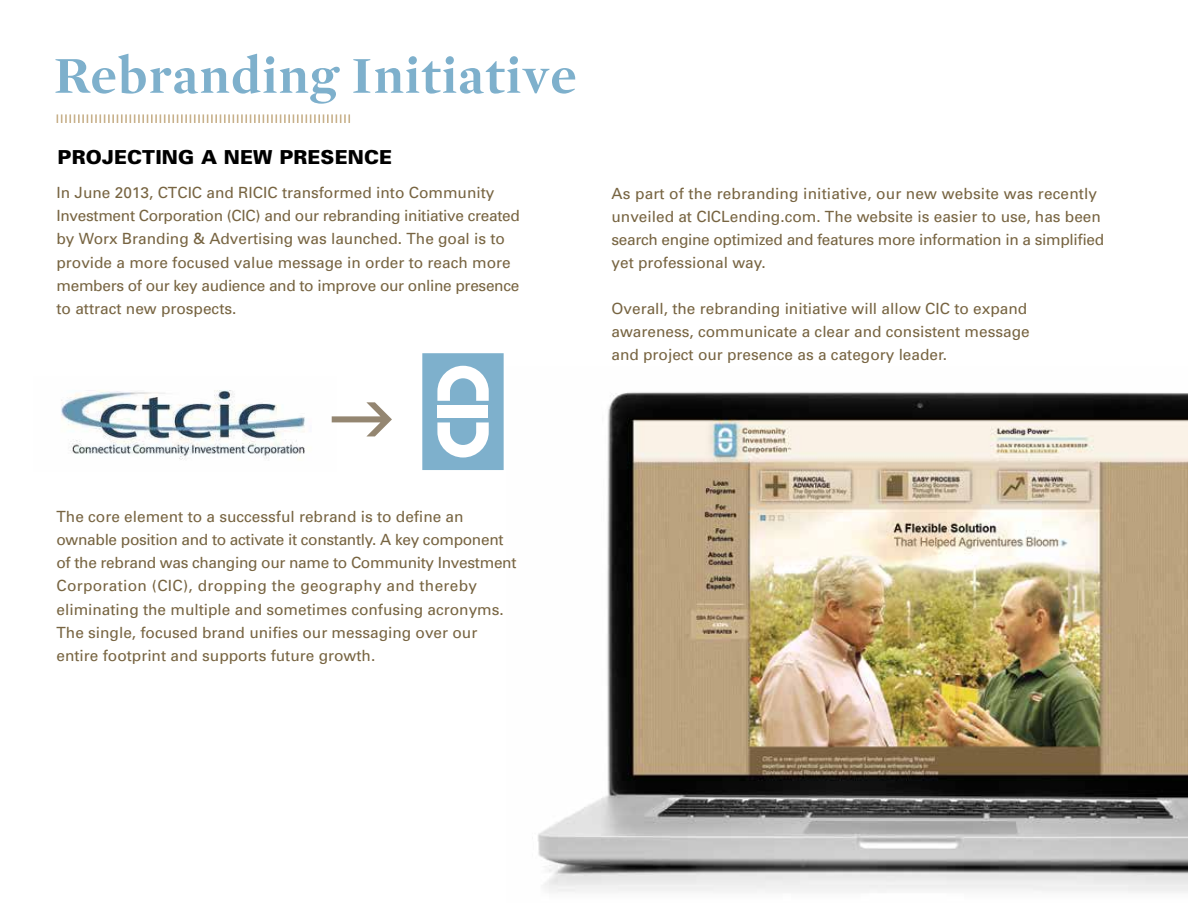
<style>
.page{position:relative;width:1188px;height:918px;background:#fff}
.page>*{position:absolute;margin:0;border:0;box-sizing:border-box;transform-origin:0 0}
.t1{font:700 52.8px "Mercury Display";letter-spacing:.03em;color:#7eb0cc}
.t2{font:900 19.35px "Univers";letter-spacing:.01em;color:#000}
.t3{font:15.45px/23.1px "Univers";color:#776441}
</style>
<div class="page">
<img style="left:61px;top:390px;width:271px;height:70px">
<img style="left:538px;top:392px;width:650px;height:501px">
<svg style="left:57px;top:114px;width:293px;height:9px"></svg>
<div style="left:422px;top:353px;width:82px;height:117px;background:#7eb0cc"></div>
<svg style="left:437px;top:366px;width:52px;height:35px"></svg>
<svg style="left:437px;top:422px;width:52px;height:36px"></svg>
<div style="left:437px;top:405px;width:51px;height:13px;background:#fff"></div>
<svg style="left:332px;top:402px;width:60px;height:34px"></svg>
<h1 class="t1" style="left:54px;top:44px;width:524px">Rebranding Initiative</h1>
<p class="t2" style="left:58px;top:145px;width:336px">PROJECTING A NEW PRESENCE</p>
<p class="t3" style="left:57px;top:181px;width:465px">In June 2013, CTCIC and RICIC transformed into Community Investment Corporation (CIC) and our rebranding initiative created by Worx Branding &amp; Advertising was launched. The goal is to provide a more focused value message in order to reach more members of our key audience and to improve our online presence to attract new prospects.</p>
<p class="t3" style="left:612px;top:181px;width:494px">As part of the rebranding initiative, our new website was recently unveiled at CICLending.com. The website is easier to use, has been search engine optimized and features more information in a simplified yet professional way.</p>
<p class="t3" style="left:612px;top:297px;width:420px">Overall, the rebranding initiative will allow CIC to expand awareness, communicate a clear and consistent message and project our presence as a category leader.</p>
<p class="t3" style="left:57px;top:505px;width:461px">The core element to a successful rebrand is to define an ownable position and to activate it constantly. A key component of the rebrand was changing our name to Community Investment Corporation (CIC), dropping the geography and thereby eliminating the multiple and sometimes confusing acronyms.<br>The single, focused brand unifies our messaging over our entire footprint and supports future growth.</p>
</div>
